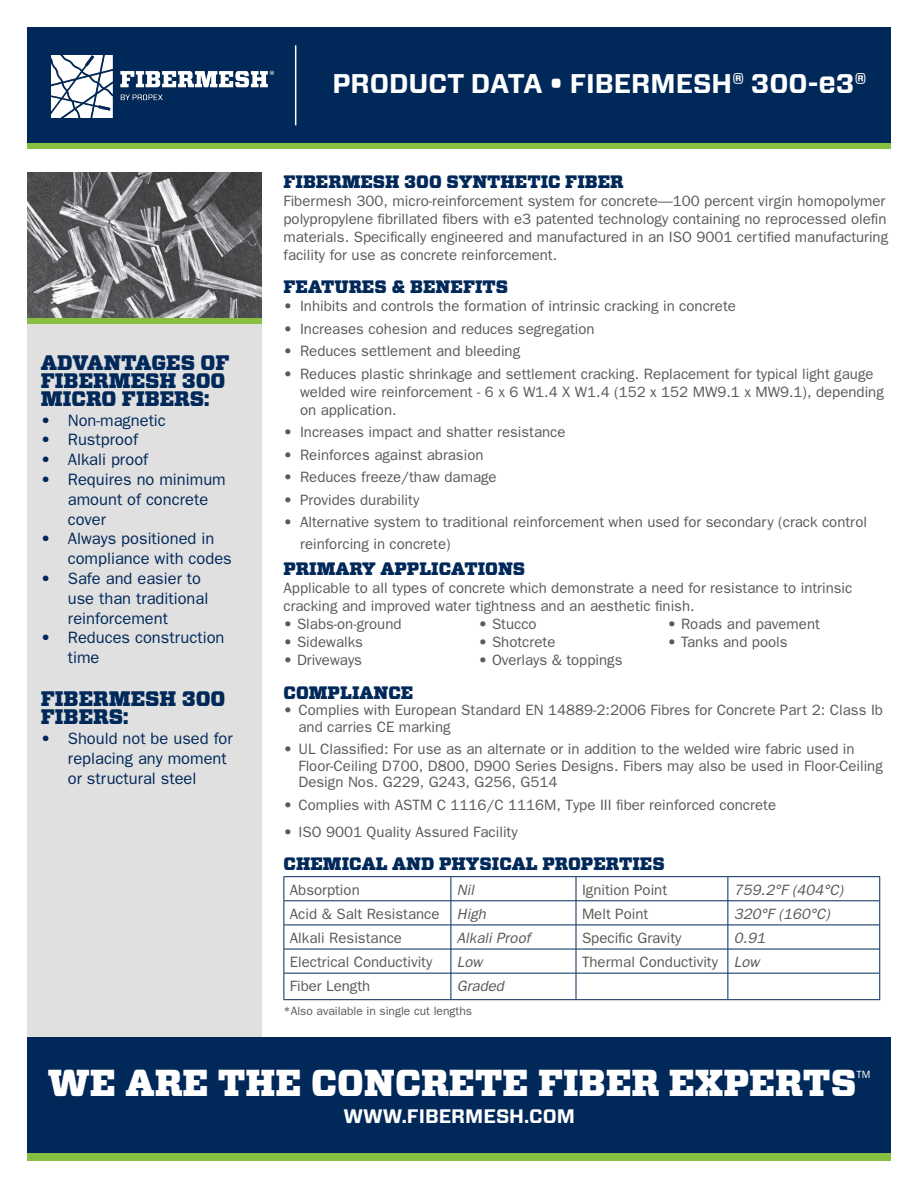
<style>
.page{position:relative;width:918px;height:1188px;background:#fff}
.page>*{position:absolute;margin:0;border:0;box-sizing:border-box;transform-origin:0 0}
.Header_in_footer{font:900 37.5px "Vitesse";color:#fff}
.t1{font:700 27px "Vitesse Sans";color:#fff}
.Header_side_bar{font:900 21px/18px "Vitesse";color:#002858}
.Body_in_footer{font:700 19.5px "Vitesse Sans";color:#fff}
.Sub_Header{font:900 18px "Vitesse";color:#002858}
.t2{font:16.5px/19.8px "Franklin Gothic";color:#002858}
.Body{font:15px/18px "Franklin Gothic";color:#595959}
.Body_w_space{font:15px/16.5px "Franklin Gothic";color:#595959}
.t3{font:italic 15px "Franklin Gothic";color:#595959}
.Sub_Header-2{font:12px "Franklin Gothic";color:#595959}
.Header_in_footer-2{font:10.5px "Franklin Gothic";color:#fff}
.s1{font-size:30px}
</style>
<div class="page">
<div style="left:27px;top:188px;width:235px;height:861px;background:#e0e0e1"></div>
<div style="left:27px;top:1037px;width:864px;height:123px;background:#002858"></div>
<div style="left:27px;top:1153px;width:864px;height:7px;background:#87bf41"></div>
<hr style="left:284px;top:876px;width:167px;height:1px;background:#002858">
<hr style="left:451px;top:876px;width:125px;height:1px;background:#002858">
<hr style="left:576px;top:876px;width:152px;height:1px;background:#002858">
<hr style="left:728px;top:876px;width:152px;height:1px;background:#002858">
<hr style="left:284px;top:901px;width:167px;height:1px;background:#002858">
<hr style="left:284px;top:925px;width:167px;height:1px;background:#002858">
<hr style="left:284px;top:949px;width:167px;height:1px;background:#002858">
<hr style="left:451px;top:901px;width:125px;height:1px;background:#002858">
<hr style="left:451px;top:925px;width:125px;height:1px;background:#002858">
<hr style="left:451px;top:949px;width:125px;height:1px;background:#002858">
<hr style="left:576px;top:901px;width:152px;height:1px;background:#002858">
<hr style="left:576px;top:925px;width:152px;height:1px;background:#002858">
<hr style="left:576px;top:949px;width:152px;height:1px;background:#002858">
<hr style="left:728px;top:901px;width:151px;height:1px;background:#002858">
<hr style="left:728px;top:925px;width:151px;height:1px;background:#002858">
<hr style="left:728px;top:949px;width:151px;height:1px;background:#002858">
<svg style="left:284px;top:877px;width:1px;height:122px"></svg>
<hr style="left:284px;top:973px;width:167px;height:1px;background:#002858">
<hr style="left:284px;top:999px;width:167px;height:1px;background:#002858">
<svg style="left:451px;top:877px;width:1px;height:122px"></svg>
<hr style="left:451px;top:973px;width:125px;height:1px;background:#002858">
<hr style="left:451px;top:999px;width:125px;height:1px;background:#002858">
<svg style="left:576px;top:877px;width:1px;height:122px"></svg>
<hr style="left:576px;top:973px;width:152px;height:1px;background:#002858">
<hr style="left:576px;top:999px;width:152px;height:1px;background:#002858">
<svg style="left:728px;top:877px;width:1px;height:122px"></svg>
<hr style="left:728px;top:973px;width:151px;height:1px;background:#002858">
<svg style="left:879px;top:877px;width:1px;height:122px"></svg>
<hr style="left:728px;top:999px;width:152px;height:1px;background:#002858">
<img style="left:27px;top:173px;width:235px;height:145px">
<div style="left:27px;top:318px;width:235px;height:6px;background:#87bf41"></div>
<div style="left:27px;top:33px;width:864px;height:116px;background:#87bf41"></div>
<div style="left:27px;top:27px;width:864px;height:116px;background:#002858"></div>
<hr style="left:295px;top:45px;width:1px;height:80px;background:#fff">
<img style="left:51px;top:56px;width:223px;height:61px">
<p class="Header_side_bar" style="left:41px;top:354px;width:190px">ADVANTAGES OF</p>
<p class="Header_side_bar" style="left:41px;top:372px;width:186px">FIBERMESH 300<br>MICRO FIBERS:</p>
<p class="t2" style="left:41px;top:410px;width:127px">• Non-magnetic</p>
<p class="t2" style="left:41px;top:429px;width:99px">• Rustproof</p>
<p class="t2" style="left:41px;top:449px;width:109px">• Alkali proof</p>
<p class="t2" style="left:68px;top:469px;width:159px;text-indent:-27px">• Requires no minimum amount of concrete cover</p>
<p class="t2" style="left:68px;top:528px;width:166px;text-indent:-27px">• Always positioned in compliance with codes</p>
<p class="t2" style="left:68px;top:568px;width:142px;text-indent:-27px">• Safe and easier to use than traditional reinforcement</p>
<p class="t2" style="left:68px;top:627px;width:158px;text-indent:-27px">• Reduces construction time</p>
<p class="Header_side_bar" style="left:41px;top:690px;width:186px">FIBERMESH 300<br>FIBERS:</p>
<p class="t2" style="left:68px;top:728px;width:167px;text-indent:-27px">• Should not be used for replacing any moment or structural steel</p>
<p class="t1" style="left:332px;top:66px;width:536px">PRODUCT DATA • FIBERMESH® 300-<span class="s1">e</span>3®</p>
<p class="Sub_Header" style="left:284px;top:169px;width:342px">FIBERMESH 300 SYNTHETIC FIBER</p>
<p class="Body" style="left:284px;top:191px;width:606px">Fibermesh 300, micro-reinforcement system for concrete—100 percent virgin homopolymer polypropylene fibrillated fibers with e3 patented technology containing no reprocessed olefin materials. Specifically engineered and manufactured in an ISO 9001 certified manufacturing facility for use as concrete reinforcement.</p>
<p class="Sub_Header" style="left:284px;top:275px;width:226px">FEATURES &amp; BENEFITS</p>
<p class="Body" style="left:284px;top:297px;width:454px">• Inhibits and controls the formation of intrinsic cracking in concrete</p>
<p class="Body" style="left:284px;top:319px;width:313px">• Increases cohesion and reduces segregation</p>
<p class="Body" style="left:284px;top:342px;width:238px">• Reduces settlement and bleeding</p>
<p class="Body" style="left:300px;top:364px;width:585px;text-indent:-16px">• Reduces plastic shrinkage and settlement cracking. Replacement for typical light gauge welded wire reinforcement - 6 x 6 W1.4 X W1.4 (152 x 152 MW9.1 x MW9.1), depending on application.</p>
<p class="Body" style="left:284px;top:423px;width:284px">• Increases impact and shatter resistance</p>
<p class="Body" style="left:284px;top:445px;width:202px">• Reinforces against abrasion</p>
<p class="Body" style="left:284px;top:468px;width:215px">• Reduces freeze/thaw damage</p>
<p class="Body" style="left:284px;top:490px;width:137px">• Provides durability</p>
<p class="Body" style="left:300px;top:511px;width:569px;line-height:21.6px;text-indent:-16px">• Alternative system to traditional reinforcement when used for secondary (crack control reinforcing in concrete)</p>
<p class="Sub_Header" style="left:284px;top:557px;width:243px">PRIMARY APPLICATIONS</p>
<p class="Body" style="left:284px;top:579px;width:570px">Applicable to all types of concrete which demonstrate a need for resistance to intrinsic cracking and improved water tightness and an aesthetic finish.</p>
<p class="Body" style="left:284px;top:615px;width:120px">• Slabs-on-ground</p>
<p class="Body" style="left:478px;top:615px;width:60px">• Stucco</p>
<p class="Body" style="left:668px;top:615px;width:154px">• Roads and pavement</p>
<p class="Body" style="left:284px;top:633px;width:81px">• Sidewalks</p>
<p class="Body" style="left:478px;top:633px;width:79px">• Shotcrete</p>
<p class="Body" style="left:668px;top:633px;width:122px">• Tanks and pools</p>
<p class="Body" style="left:284px;top:651px;width:80px">• Driveways</p>
<p class="Body" style="left:478px;top:651px;width:145px">• Overlays &amp; toppings</p>
<p class="Sub_Header" style="left:284px;top:680px;width:131px">COMPLIANCE</p>
<p class="Body_w_space" style="left:298px;top:702px;width:586px;text-indent:-15px">• Complies with European Standard EN 14889-2:2006 Fibres for Concrete Part 2: Class Ib and carries CE marking</p>
<p class="Body_w_space" style="left:298px;top:741px;width:586px;text-indent:-15px">• UL Classified: For use as an alternate or in addition to the welded wire fabric used in<br>Floor-Ceiling D700, D800, D900 Series Designs. Fibers may also be used in Floor-Ceiling<br>Design Nos. G229, G243, G256, G514</p>
<p class="Body_w_space" style="left:284px;top:796px;width:494px">• Complies with ASTM C 1116/C 1116M, Type III fiber reinforced concrete</p>
<p class="Body_w_space" style="left:284px;top:823px;width:236px">• ISO 9001 Quality Assured Facility</p>
<p class="Sub_Header" style="left:284px;top:852px;width:383px">CHEMICAL AND PHYSICAL PROPERTIES</p>
<p class="Body" style="left:290px;top:880px;width:71px">Absorption</p>
<p class="t3" style="left:457px;top:881px;width:19px">Nil</p>
<p class="Body" style="left:582px;top:880px;width:87px">Ignition Point</p>
<p class="t3" style="left:734px;top:881px;width:111px">759.2°F (404°C)</p>
<p class="Body" style="left:290px;top:904px;width:151px">Acid &amp; Salt Resistance</p>
<p class="t3" style="left:457px;top:905px;width:31px">High</p>
<p class="Body" style="left:582px;top:904px;width:68px">Melt Point</p>
<p class="t3" style="left:734px;top:905px;width:97px">320°F (160°C)</p>
<p class="Body" style="left:290px;top:929px;width:114px">Alkali Resistance</p>
<p class="t3" style="left:457px;top:929px;width:75px">Alkali Proof</p>
<p class="Body" style="left:582px;top:929px;width:101px">Specific Gravity</p>
<p class="t3" style="left:734px;top:929px;width:33px">0.91</p>
<p class="Body" style="left:290px;top:953px;width:144px">Electrical Conductivity</p>
<p class="t3" style="left:457px;top:953px;width:27px">Low</p>
<p class="Body" style="left:582px;top:953px;width:138px">Thermal Conductivity</p>
<p class="t3" style="left:734px;top:953px;width:27px">Low</p>
<p class="Body" style="left:290px;top:977px;width:82px">Fiber Length</p>
<p class="t3" style="left:457px;top:978px;width:49px">Graded</p>
<p class="Sub_Header-2" style="left:284px;top:1004px;width:190px">*Also available in single cut lengths</p>
<p class="Header_in_footer" style="left:48px;top:1058px;width:810px">WE ARE THE CONCRETE FIBER EXPERTS</p>
<p class="Header_in_footer-2" style="left:856px;top:1069px;width:15px">TM</p>
<p class="Body_in_footer" style="left:343px;top:1103px;width:233px">WWW.FIBERMESH.COM</p>
</div>
